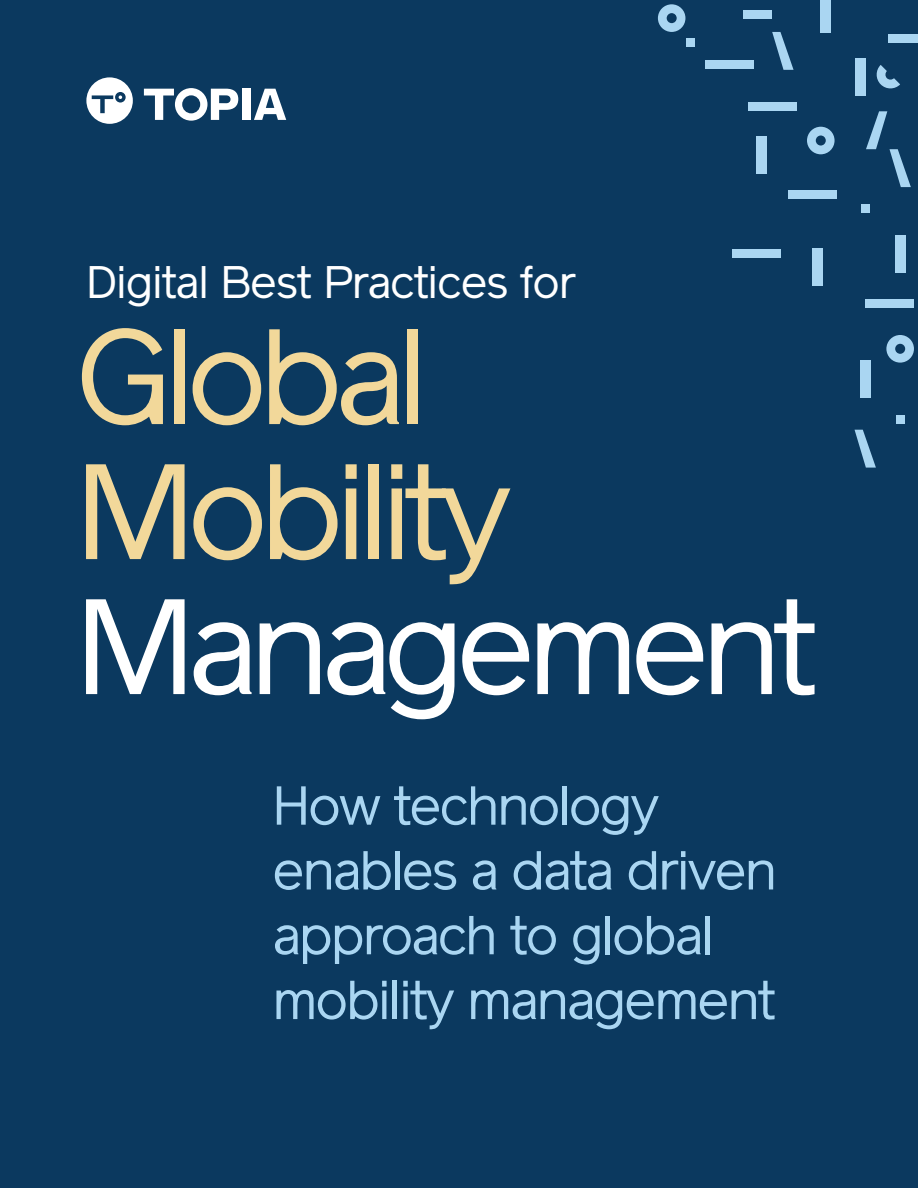
<style>
.page{position:relative;width:918px;height:1188px;background:#0b395f}
.page>*{position:absolute;margin:0;border:0;box-sizing:border-box;transform-origin:0 0}
.Page_Title{font:133.5px/135px "Reader";letter-spacing:-.05em;color:#f2d89a}
.Page_Sub{font:54px/64.8px "Reader";letter-spacing:-.025em;color:#aad6f2}
.t1{font:45px "Reader";letter-spacing:-.01em;color:#fff}
.s1{color:#fff}
</style>
<div class="page">
<div style="left:242px;top:89px;width:8px;height:31px;background:#fff"></div>
<svg style="left:254px;top:89px;width:32px;height:31px"></svg>
<svg style="left:86px;top:77px;width:152px;height:47px"></svg>
<svg style="left:658px;top:4px;width:27px;height:28px"></svg>
<svg style="left:886px;top:335px;width:28px;height:28px"></svg>
<svg style="left:807px;top:127px;width:28px;height:27px"></svg>
<svg style="left:876px;top:65px;width:24px;height:24px"></svg>
<div style="left:744px;top:10px;width:28px;height:8px;background:#aad6f2"></div>
<div style="left:687px;top:38px;width:8px;height:8px;background:#aad6f2"></div>
<div style="left:862px;top:205px;width:8px;height:8px;background:#aad6f2"></div>
<div style="left:896px;top:416px;width:8px;height:8px;background:#aad6f2"></div>
<div style="left:821px;top:0;width:10px;height:32px;background:#aad6f2"></div>
<div style="left:860px;top:360px;width:10px;height:38px;background:#aad6f2"></div>
<div style="left:813px;top:248px;width:10px;height:38px;background:#aad6f2"></div>
<div style="left:895px;top:235px;width:10px;height:38px;background:#aad6f2"></div>
<div style="left:756px;top:136px;width:11px;height:38px;background:#aad6f2"></div>
<div style="left:856px;top:58px;width:10px;height:38px;background:#aad6f2"></div>
<div style="left:889px;top:34px;width:29px;height:8px;background:#aad6f2"></div>
<div style="left:865px;top:299px;width:49px;height:9px;background:#aad6f2"></div>
<div style="left:789px;top:190px;width:48px;height:8px;background:#aad6f2"></div>
<div style="left:706px;top:60px;width:48px;height:9px;background:#aad6f2"></div>
<div style="left:732px;top:249px;width:48px;height:9px;background:#aad6f2"></div>
<div style="left:748px;top:103px;width:48px;height:8px;background:#aad6f2"></div>
<svg style="left:772px;top:32px;width:22px;height:38px"></svg>
<svg style="left:866px;top:111px;width:45px;height:76px"></svg>
<svg style="left:855px;top:430px;width:21px;height:38px"></svg>
<p class="t1" style="left:86px;top:255px;width:491px">Digital Best Practices for</p>
<p class="Page_Title" style="left:76px;top:309px;width:742px">Global<br>Mobility<br><span class="s1">Management</span></p>
<p class="Page_Sub" style="left:273px;top:773px;width:505px">How technology enables a data driven approach to global mobility management</p>
</div>
